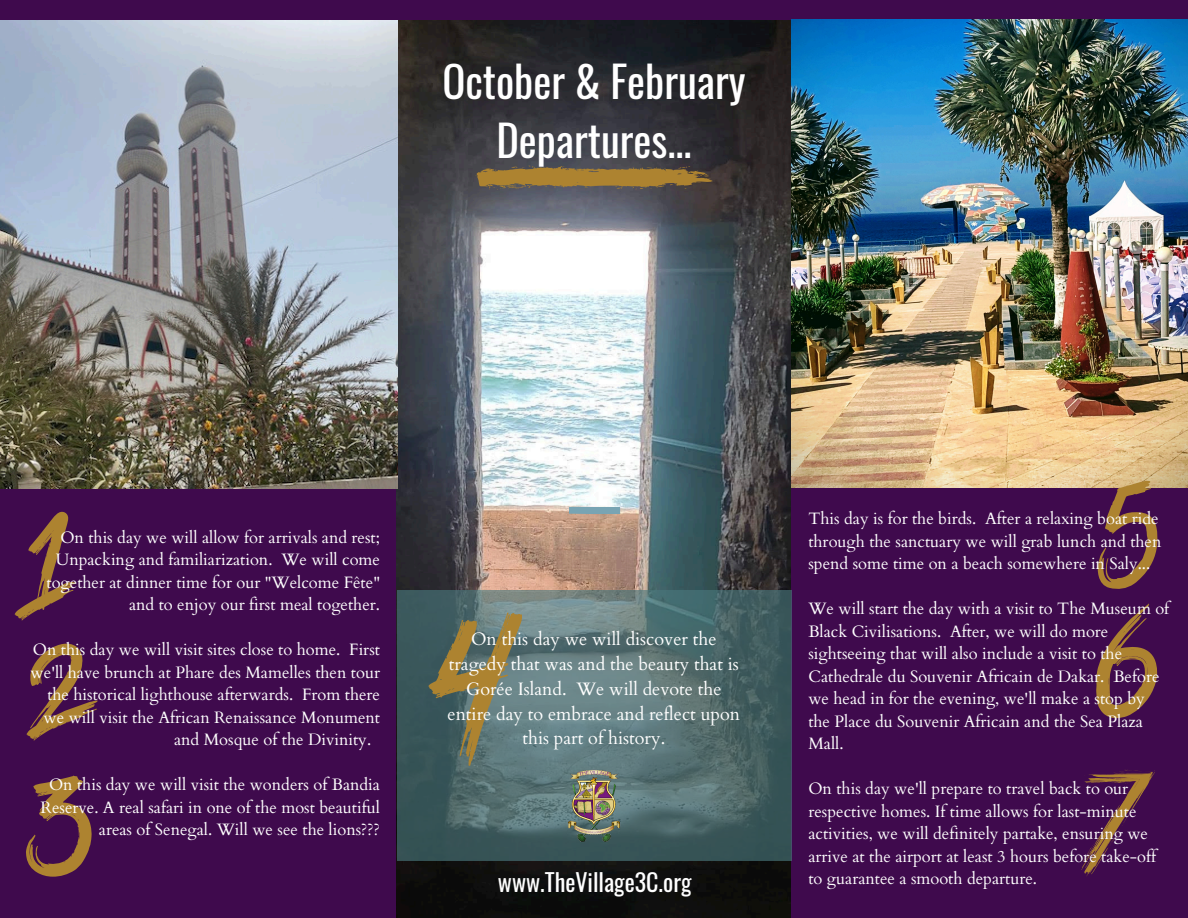
<style>
.page{position:relative;width:1188px;height:918px;background:#3f0a4d}
.page>*{position:absolute;margin:0;border:0;box-sizing:border-box;transform-origin:0 0}
.t1{font:42.75px/59.7px "Oswald";color:#fff;text-align:center}
.t2{font:24px "Oswald";color:#fff}
.t3{font:18px/24.8px "Cardo";color:#fff;text-align:center}
.t4{font:16.5px/22.5px "Cardo";color:#fff}
</style>
<div class="page">
<img style="left:397px;top:20px;width:394px;height:898px">
<img style="left:0;top:20px;width:397px;height:468px">
<img style="left:791px;top:20px;width:397px;height:468px">
<div style="left:569px;top:507px;width:52px;height:7px;background:#78a4b3"></div>
<svg style="left:397px;top:590px;width:394px;height:270px;background:#506b6d"></svg>
<svg style="left:15px;top:511px;width:61px;height:110px"></svg>
<svg style="left:27px;top:643px;width:70px;height:98px"></svg>
<svg style="left:26px;top:776px;width:66px;height:101px"></svg>
<svg style="left:428px;top:612px;width:94px;height:154px;background:#6b735d"></svg>
<svg style="left:1097px;top:481px;width:61px;height:108px"></svg>
<svg style="left:1096px;top:603px;width:62px;height:115px"></svg>
<svg style="left:1081px;top:770px;width:74px;height:106px"></svg>
<svg style="left:475px;top:165px;width:238px;height:25px;background:#866c3c"></svg>
<img style="left:567px;top:770px;width:53px;height:73px">
<p class="t1" style="left:442px;top:50px;width:305px">October &amp; February<br>Departures...</p>
<p class="t4" style="left:46px;top:526px;width:335px;text-align:right">On this day we will allow for arrivals and rest; Unpacking and familiarization. We will come together at dinner time for our "Welcome Fête" and to enjoy our first meal together.</p>
<p class="t4" style="left:33px;top:639px;width:349px">On this day we will visit sites close to home. First</p>
<p class="t4" style="left:31px;top:661px;width:351px">we'll have brunch at Phare des Mamelles then tour</p>
<p class="t4" style="left:47px;top:684px;width:334px">the historical lighthouse afterwards. From there</p>
<p class="t4" style="left:44px;top:706px;width:338px">we will visit the African Renaissance Monument</p>
<p class="t4" style="left:174px;top:729px;width:199px">and Mosque of the Divinity.</p>
<p class="t4" style="left:41px;top:774px;width:341px;text-align:right">On this day we will visit the wonders of Bandia<br>Reserve. A real safari in one of the most beautiful areas of Senegal. Will we see the lions???</p>
<h2 class="t3" style="left:448px;top:627px;width:294px">On this day we will discover the tragedy that was and the beauty that is<br>Gorée Island. We will devote the entire day to embrace and reflect upon this part of history.</h2>
<p class="t2" style="left:498px;top:864px;width:195px">www.TheVillage3C.org</p>
<h1 class="t4" style="left:808px;top:508px;width:355px">This day is for the birds. After a relaxing boat ride through the sanctuary we will grab lunch and then spend some time on a beach somewhere in Saly...</h1>
<p class="t4" style="left:808px;top:598px;width:362px">We will start the day with a visit to The Museum of Black Civilisations. After, we will do more sightseeing that will also include a visit to the Cathedrale du Souvenir Africain de Dakar. Before we head in for the evening, we'll make a stop by the Place du Souvenir Africain and the Sea Plaza Mall.</p>
<p class="t4" style="left:808px;top:778px;width:349px">On this day we'll prepare to travel back to our respective homes. If time allows for last-minute activities, we will definitely partake, ensuring we arrive at the airport at least 3 hours before take-off to guarantee a smooth departure.</p>
</div>
